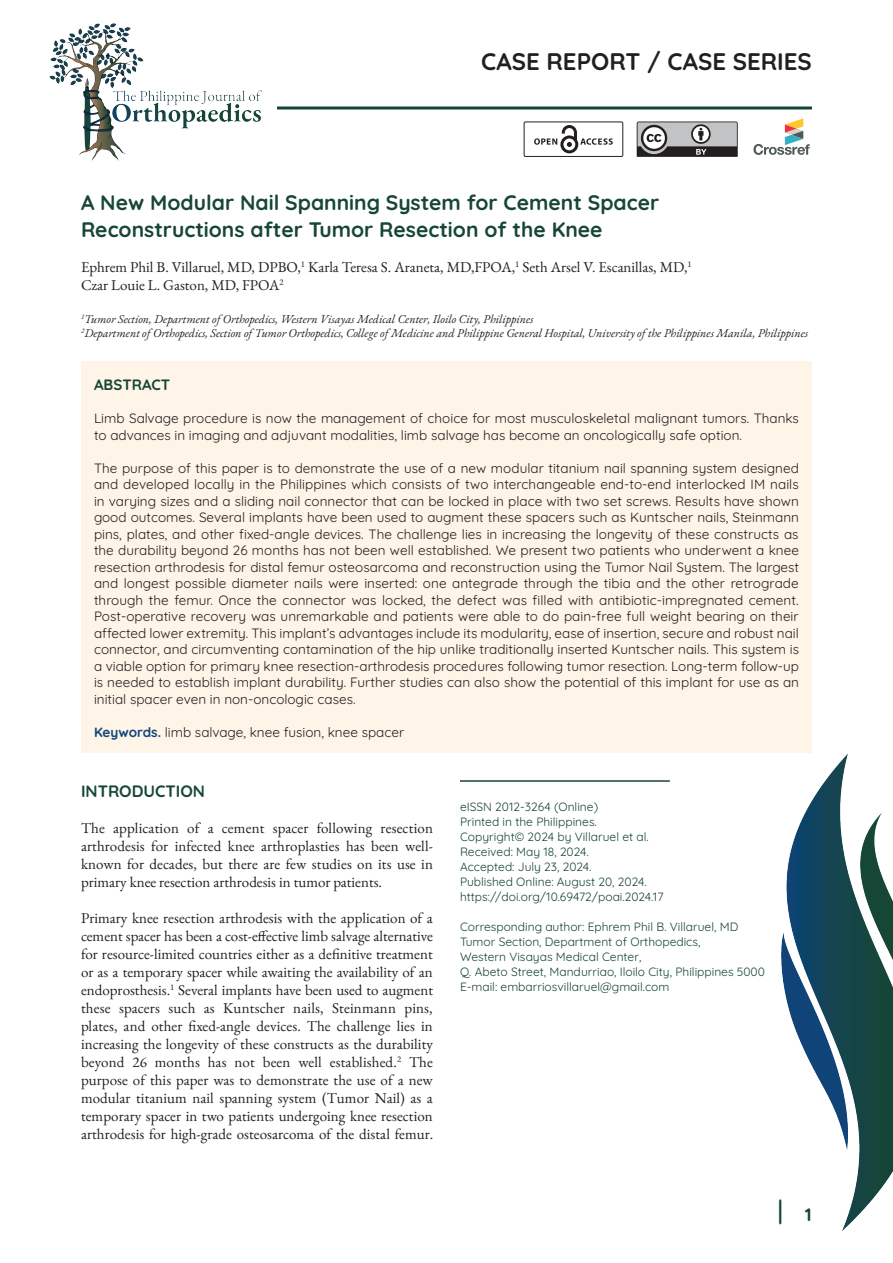
<style>
.page{position:relative;width:893px;height:1263px;background:#fff}
.page>*{position:absolute;margin:0;border:0;box-sizing:border-box;transform-origin:0 0}
.t1{font:700 27px "Quicksand";color:#164636;scale:.67 1}
.t2{font:700 24px "Quicksand";color:#231f20}
.t3{font:700 21px/27px "Quicksand";color:#164636}
.t4{font:700 16.5px "Quicksand";color:#164636}
.t5{font:15px/18px "EB Garamond";color:#231f20;text-align:justify}
.t6{font:700 15px "Quicksand";color:#164636}
.t7{font:13.5px/16.5px "Quicksand";color:#231f20}
.t8{font:12px/15px "Quicksand";color:#164636}
.t9{font:italic 12px/13.8px "EB Garamond";color:#231f20}
.s1{font-weight:700;color:#104479}
.s2{font-size:18px}
</style>
<div class="page">
<img style="left:781px;top:753px;width:112px;height:478px">
<div style="left:81px;top:362px;width:731px;height:391px;background:#fef4e8"></div>
<hr style="left:460px;top:780px;width:210px;height:2px;background:#164636">
<hr style="left:81px;top:107px;width:731px;height:3px;background:#164636">
<div style="left:34px;top:17px;width:243px;height:150px;background:#fff"></div>
<img style="left:49px;top:23px;width:213px;height:138px">
<svg style="left:637px;top:122px;width:101px;height:35px"></svg>
<svg style="left:534px;top:125px;width:79px;height:29px"></svg>
<div style="left:524px;top:122px;width:99px;height:35px;border:1px solid #231f20"></div>
<svg style="left:753px;top:118px;width:57px;height:37px"></svg>
<h2 class="t2" style="left:481px;top:41px;width:332px">CASE REPORT / CASE SERIES</h2>
<h3 class="t3" style="left:81px;top:187px;width:580px">A New Modular Nail Spanning System for Cement Spacer<br>Reconstructions after Tumor Resection of the Knee</h3>
<p class="t5" style="left:81px;top:258px;width:612px">Ephrem Phil B. Villaruel, MD, DPBO,<sup>1</sup> Karla Teresa S. Araneta, MD,FPOA,<sup>1</sup> Seth Arsel V. Escanillas, MD,<sup>1<br></sup>Czar Louie L. Gaston, MD, FPOA<sup>2</sup></p>
<p class="t9" style="left:81px;top:312px;width:729px"><sup>1</sup>Tumor Section, Department of Orthopedics, Western Visayas Medical Center, Iloilo City, Philippines<br><sup>2</sup>Department of Orthopedics, Section of Tumor Orthopedics, College of Medicine and Philippine General Hospital, University of the Philippines Manila, Philippines</p>
<p class="t6" style="left:94px;top:372px;width:78px">ABSTRACT</p>
<p class="t7" style="left:94px;top:409px;width:706px">Limb Salvage procedure is now the management of choice for most musculoskeletal malignant tumors. Thanks to advances in imaging and adjuvant modalities, limb salvage has become an oncologically safe option.</p>
<p class="t7" style="left:94px;top:458px;width:706px;text-align:justify">The purpose of this paper is to demonstrate the use of a new modular titanium nail spanning system designed and developed locally in the Philippines which consists of two interchangeable end-to-end interlocked IM nails in varying sizes and a sliding nail connector that can be locked in place with two set screws. Results have shown good outcomes. Several implants have been used to augment these spacers such as Kuntscher nails, Steinmann pins, plates, and other fixed-angle devices. The challenge lies in increasing the longevity of these constructs as the durability beyond 26 months has not been well established. We present two patients who underwent a knee resection arthrodesis for distal femur osteosarcoma and reconstruction using the Tumor Nail System. The largest and longest possible diameter nails were inserted: one antegrade through the tibia and the other retrograde through the femur. Once the connector was locked, the defect was filled with antibiotic-impregnated cement.<br>Post-operative recovery was unremarkable and patients were able to do pain-free full weight bearing on their affected lower extremity. This implant’s advantages include its modularity, ease of insertion, secure and robust nail connector, and circumventing contamination of the hip unlike traditionally inserted Kuntscher nails. This system is a viable option for primary knee resection-arthrodesis procedures following tumor resection. Long-term follow-up is needed to establish implant durability. Further studies can also show the potential of this implant for use as an initial spacer even in non-oncologic cases.</p>
<p class="t7" style="left:94px;top:722px;width:312px"><span class="s1">Keywords.</span> limb salvage, knee fusion, knee spacer</p>
<p class="t4" style="left:81px;top:777px;width:125px">INTRODUCTION</p>
<p class="t5" style="left:81px;top:819px;width:354px">The application of a cement spacer following resection arthrodesis for infected knee arthroplasties has been well&shy;known for decades, but there are few studies on its use in primary knee resection arthrodesis in tumor patients.</p>
<p class="t5" style="left:81px;top:909px;width:354px">Primary knee resection arthrodesis with the application of a cement spacer has been a cost-effective limb salvage alternative for resource-limited countries either as a definitive treatment or as a temporary spacer while awaiting the availability of an endoprosthesis.<sup>1</sup> Several implants have been used to augment these spacers such as Kuntscher nails, Steinmann pins, plates, and other fixed-angle devices. The challenge lies in increasing the longevity of these constructs as the durability beyond 26 months has not been well established.<sup>2</sup> The purpose of this paper was to demonstrate the use of a new modular titanium nail spanning system (Tumor Nail) as a temporary spacer in two patients undergoing knee resection arthrodesis for high-grade osteosarcoma of the distal femur.</p>
<p class="t8" style="left:460px;top:798px;width:205px">eISSN 2012-3264 (Online)<br>Printed in the Philippines.<br>Copyright© 2024 by Villaruel et al.<br>Received: May 18, 2024.<br>Accepted: July 23, 2024.<br>Published Online: August 20, 2024. https://doi.org/10.69472/poai.2024.17</p>
<p class="t8" style="left:460px;top:918px;width:306px">Corresponding author: Ephrem Phil B. Villaruel, MD Tumor Section, Department of Orthopedics,<br>Western Visayas Medical Center,<br>Q. Abeto Street, Mandurriao, Iloilo City, Philippines 5000<br>E-mail: embarriosvillaruel@gmail.com</p>
<h1 class="t1" style="left:778px;top:1188px;width:52px">| <span class="s2">1</span></h1>
</div>
